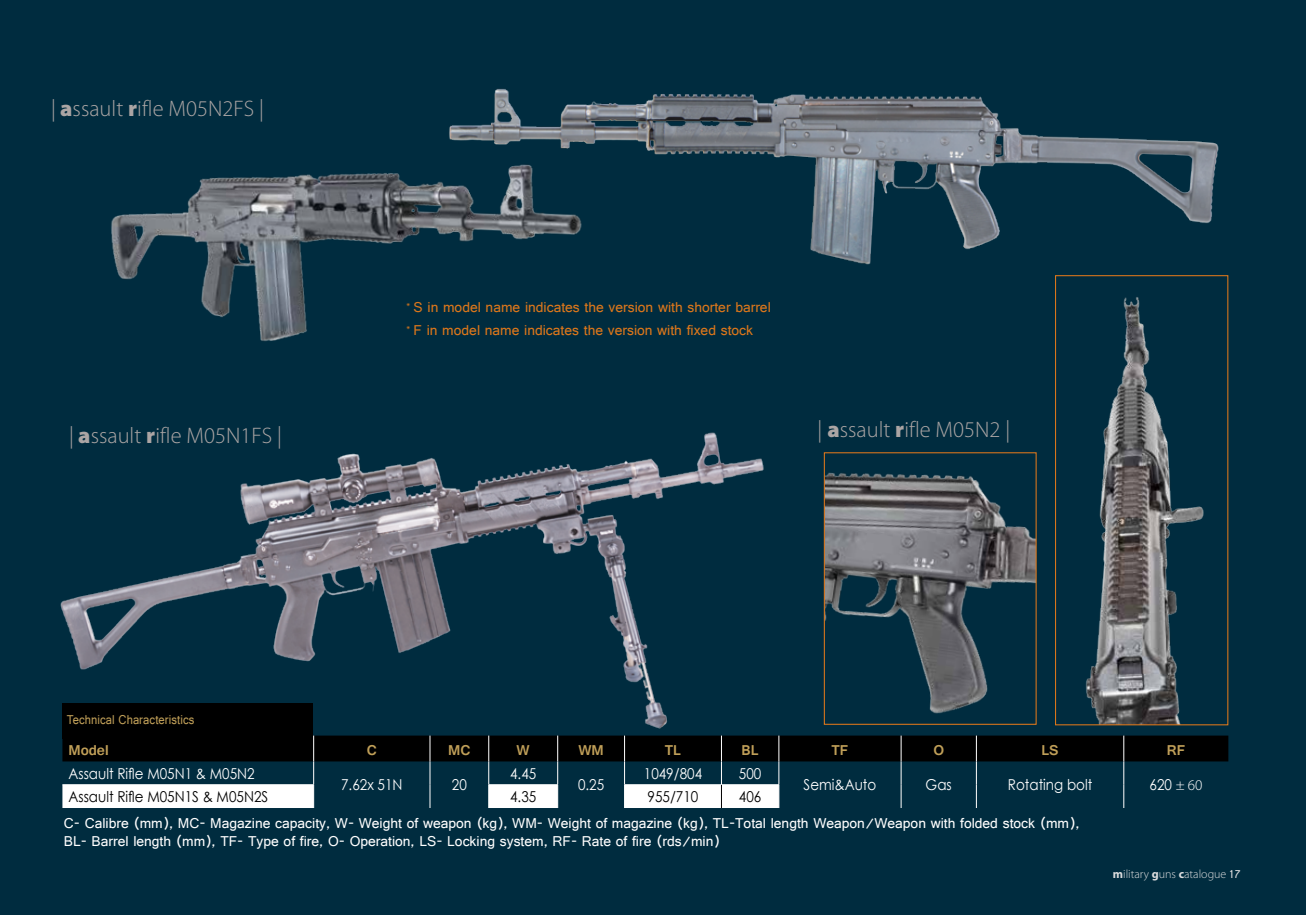
<style>
.page{position:relative;width:1306px;height:915px;background:#fff}
.page>*{position:absolute;margin:0;border:0;box-sizing:border-box;transform-origin:0 0}
.t1{font:300 22.5px "Myriad Pro";color:#aba5a4}
.t2{font:15px/18px "Gautami";color:#fff}
.t3{font:15px/22.8px "Gautami";color:#dd771b}
.t4{font:15px "Century Gothic";color:#fff;scale:.9 1}
.t5{font:15px "Century Gothic";color:#000;scale:.9 1}
.t6{font:700 15px "Gautami";color:#c09f58}
.t7{font:13.5px "Gautami";letter-spacing:.01em;color:#c09f58;scale:.9 1}
.t8{font:300 12px "Myriad Pro";color:#dcddde}
.s1{font-weight:900}
.s2{font-family:"Myriad Pro";font-weight:300}
.s3{font-weight:700}
.s4{font-family:"Gautami";font-weight:400}
</style>
<div class="page">
<div style="left:0;top:0;width:1305px;height:914px;background:#002c3f"></div>
<img style="left:60px;top:432px;width:704px;height:297px">
<img style="left:494px;top:88px;width:725px;height:177px">
<div style="left:62px;top:703px;width:251px;height:35px;background:#000"></div>
<svg style="left:62px;top:735px;width:1166px;height:72px"></svg>
<img style="left:1085px;top:297px;width:119px;height:426px">
<div style="left:1055px;top:275px;width:173px;height:450px;border:1px solid #dd771b"></div>
<img style="left:825px;top:472px;width:209px;height:242px">
<div style="left:823px;top:452px;width:213px;height:272px;border:1px solid #dd771b"></div>
<img style="left:111px;top:118px;width:488px;height:224px">
<h1 class="t1" style="left:51px;top:95px;width:214px">| <span class="s1">a</span>ssault <span class="s1">r</span>ifle M05N2FS |</h1>
<p class="t3" style="left:406px;top:295px;width:366px"><sup>*</sup> S in model name indicates the version with shorter barrel <sup>*</sup> F in model name indicates the version with fixed stock</p>
<h1 class="t1" style="left:69px;top:422px;width:214px">| <span class="s1">a</span>ssault <span class="s1">r</span>ifle M05N1FS |</h1>
<h1 class="t1" style="left:817px;top:416px;width:194px">| <span class="s1">a</span>ssault <span class="s1">r</span>ifle M05N2 |</h1>
<p class="t7" style="left:67px;top:711px;width:144px">Technical Characteristics</p>
<p class="t6" style="left:68px;top:741px;width:42px">Model</p>
<p class="t6" style="left:367px;top:741px;width:12px">C</p>
<p class="t6" style="left:448px;top:741px;width:24px">MC</p>
<p class="t6" style="left:516px;top:741px;width:15px">W</p>
<p class="t6" style="left:578px;top:741px;width:27px">WM</p>
<p class="t6" style="left:665px;top:741px;width:18px">TL</p>
<p class="t6" style="left:741px;top:741px;width:19px">BL</p>
<p class="t6" style="left:831px;top:741px;width:18px">TF</p>
<p class="t6" style="left:933px;top:741px;width:12px">O</p>
<p class="t6" style="left:1041px;top:741px;width:19px">LS</p>
<p class="t6" style="left:1166px;top:741px;width:20px">RF</p>
<p class="t4" style="left:68px;top:762px;width:208px">Assault Rifle M05N1 &amp; M05N2</p>
<p class="t4" style="left:341px;top:774px;width:70px">7.62x 51N</p>
<p class="t4" style="left:452px;top:774px;width:18px">20</p>
<p class="t4" style="left:510px;top:762px;width:31px">4.45</p>
<p class="t4" style="left:644px;top:762px;width:66px">1049/804</p>
<p class="t4" style="left:739px;top:762px;width:26px">500</p>
<p class="t4" style="left:803px;top:774px;width:82px">Semi&amp;Auto</p>
<p class="t4" style="left:925px;top:774px;width:31px">Gas</p>
<p class="t4" style="left:1007px;top:774px;width:95px">Rotating bolt</p>
<p class="t4" style="left:1149px;top:774px;width:60px">620 <span class="s2">± 60</span></p>
<p class="t4" style="left:578px;top:774px;width:31px">0.25</p>
<p class="t5" style="left:68px;top:785px;width:223px">Assault Rifle M05N1S &amp; M05N2S</p>
<p class="t5" style="left:510px;top:785px;width:31px">4.35</p>
<p class="t5" style="left:647px;top:785px;width:58px">955/710</p>
<p class="t5" style="left:739px;top:785px;width:26px">406</p>
<p class="t2" style="left:64px;top:813px;width:1017px">C- Calibre (mm), MC- Magazine capacity, W- Weight of weapon (kg), WM- Weight of magazine (kg), TL-Total length Weapon/Weapon with folded stock (mm),<br>BL- Barrel length (mm), TF- Type of fire, O- Operation, LS- Locking system, RF- Rate of fire (rds/min)</p>
<p class="t8" style="left:1112px;top:866px;width:129px"><span class="s3">m</span>ilitary <span class="s3">g</span>uns <span class="s3">c</span>atalogue <span class="s4">17</span></p>
</div>
